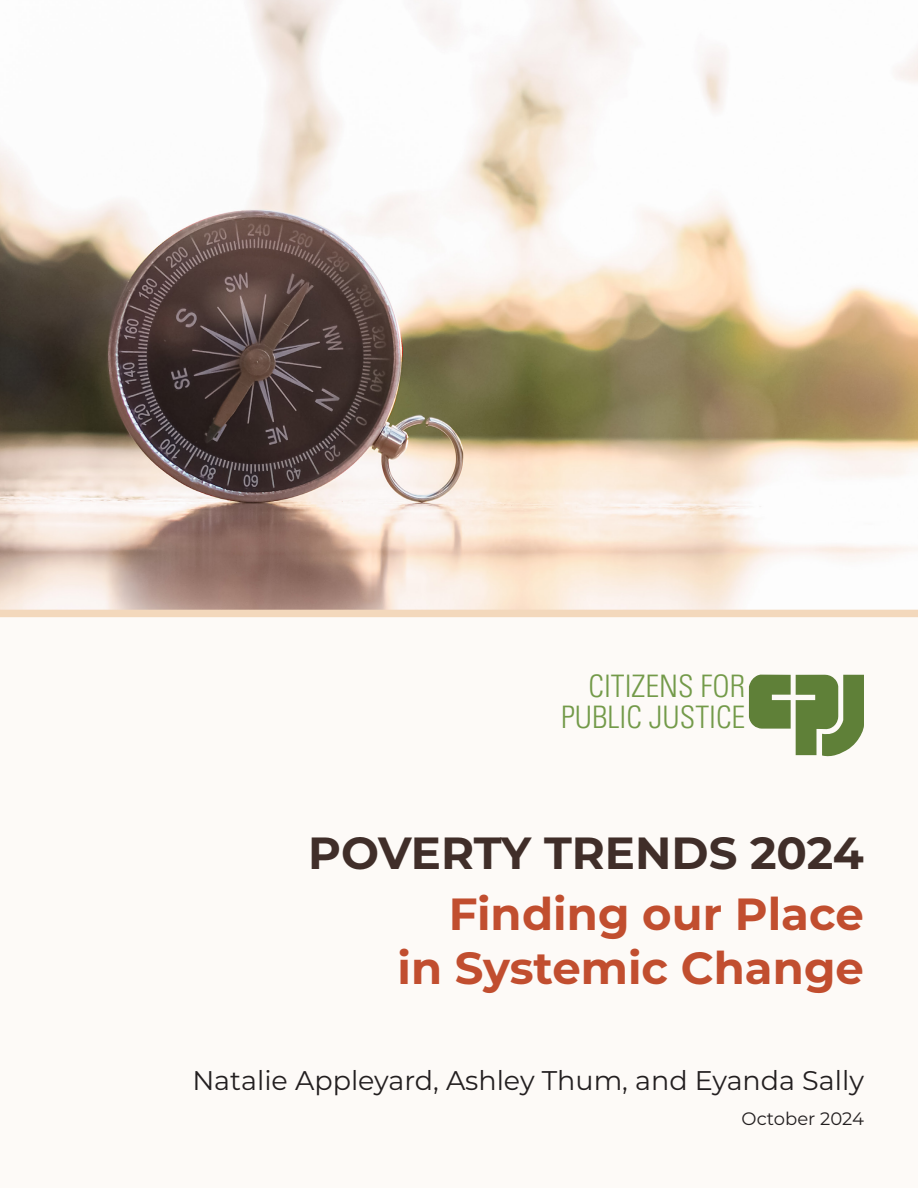
<style>
.page{position:relative;width:918px;height:1188px;background:#fff}
.page>*{position:absolute;margin:0;border:0;box-sizing:border-box;transform-origin:0 0}
.Headings{font:700 45px/54px "Montserrat";color:#c14e2f;text-align:right}
.t1{font:700 45px "Montserrat";color:#402e29}
.t2{font:300 condensed 31.05px/30.6px "Univers LT Std";color:#739a49;text-align:right}
.Heading_Black{font:27px "Montserrat";color:#231f20}
.Heading_Black-2{font:18px "Montserrat";color:#231f20}
</style>
<div class="page">
<div style="left:0;top:613px;width:918px;height:575px;background:#fdfaf7"></div>
<img style="left:0;top:0;width:918px;height:610px">
<div style="left:0;top:610px;width:918px;height:7px;background:#f3d8bc"></div>
<svg style="left:749px;top:675px;width:115px;height:81px"></svg>
<p class="t2" style="left:561px;top:671px;width:186px">CITIZENS FOR<br>PUBLIC JUSTICE</p>
<p class="t1" style="left:308px;top:820px;width:557px">POVERTY TRENDS 2024</p>
<p class="Headings" style="left:398px;top:885px;width:468px">Finding our Place in Systemic Change</p>
<p class="Heading_Black" style="left:192px;top:1062px;width:673px">Natalie Appleyard, Ashley Thum, and Eyanda Sally</p>
<p class="Heading_Black-2" style="left:742px;top:1107px;width:124px">October 2024</p>
</div>
